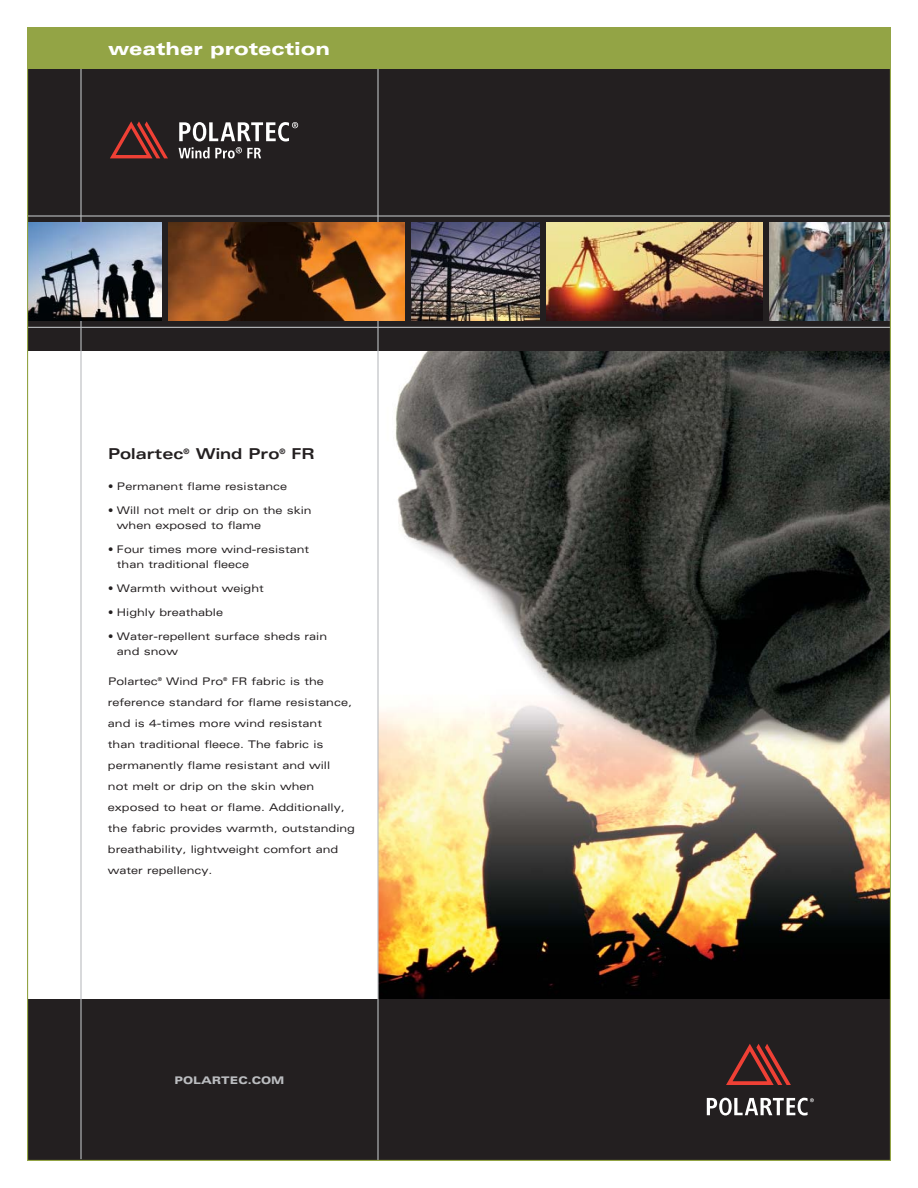
<style>
.page{position:relative;width:918px;height:1188px;background:#fff}
.page>*{position:absolute;margin:0;border:0;box-sizing:border-box;transform-origin:0 0}
.t1{font:900 expanded 18px "Univers";color:#fff}
.t2{font:700 expanded 15px "Univers";color:#231f20}
.t3{font:expanded 10.5px/21px "Univers";color:#231f20}
.t4{font:900 expanded 10.5px "Univers";color:#bbbdc0}
</style>
<div class="page">
<div style="left:27px;top:27px;width:864px;height:324px;background:#231f20"></div>
<img style="left:379px;top:351px;width:510px;height:648px">
<div style="left:27px;top:999px;width:864px;height:162px;background:#231f20"></div>
<hr style="left:80px;top:68px;width:2px;height:1091px;background:#bbbdc0">
<hr style="left:377px;top:68px;width:2px;height:1093px;background:#bbbdc0">
<div style="left:27px;top:27px;width:864px;height:41px;background:#93a445"></div>
<hr style="left:27px;top:327px;width:864px;height:1px;background:#bbbdc0">
<hr style="left:27px;top:215px;width:864px;height:2px;background:#bbbdc0">
<svg style="left:110px;top:121px;width:58px;height:37px"></svg>
<svg style="left:179px;top:122px;width:119px;height:19px"></svg>
<svg style="left:179px;top:147px;width:82px;height:11px"></svg>
<svg style="left:707px;top:1098px;width:107px;height:17px"></svg>
<svg style="left:726px;top:1044px;width:65px;height:41px"></svg>
<img style="left:412px;top:223px;width:128px;height:98px">
<img style="left:547px;top:223px;width:216px;height:98px">
<img style="left:770px;top:223px;width:119px;height:98px">
<img style="left:29px;top:223px;width:133px;height:98px">
<img style="left:169px;top:223px;width:236px;height:98px">
<h1 class="t1" style="left:108px;top:42px;width:224px">weather protection</h1>
<h2 class="t2" style="left:108px;top:448px;width:208px">Polartec<sup>®</sup> Wind Pro<sup>®</sup> FR</h2>
<p class="t3" style="left:108px;top:476px;width:181px">• Permanent flame resistance</p>
<p class="t3" style="left:117px;top:503px;width:196px;line-height:15px;text-indent:-9px">• Will not melt or drip on the skin when exposed to flame</p>
<p class="t3" style="left:117px;top:542px;width:194px;line-height:15px;text-indent:-9px">• Four times more wind-resistant than traditional fleece</p>
<p class="t3" style="left:108px;top:578px;width:157px">• Warmth without weight</p>
<p class="t3" style="left:108px;top:602px;width:117px">• Highly breathable</p>
<p class="t3" style="left:117px;top:629px;width:212px;line-height:15px;text-indent:-9px">• Water-repellent surface sheds rain and snow</p>
<p class="t3" style="left:108px;top:671px;width:249px">Polartec<sup>®</sup> Wind Pro<sup>®</sup> FR fabric is the reference standard for flame resistance, and is 4-times more wind resistant<br>than traditional fleece. The fabric is permanently flame resistant and will<br>not melt or drip on the skin when exposed to heat or flame. Additionally, the fabric provides warmth, outstanding breathability, lightweight comfort and water repellency.</p>
<p class="t4" style="left:175px;top:1077px;width:111px">POLARTEC.COM</p>
</div>
